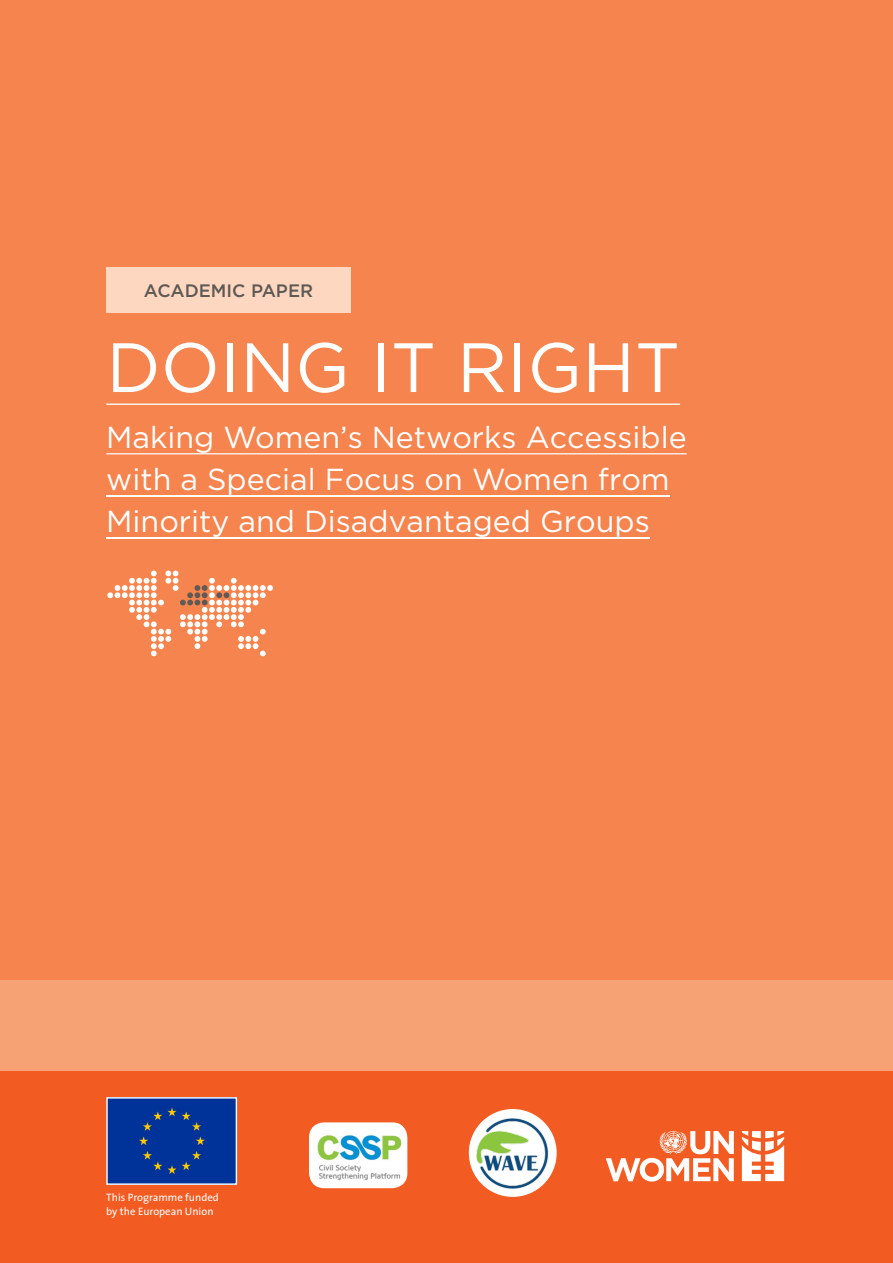
<style>
.page{position:relative;width:893px;height:1263px;background:#fff}
.page>*{position:absolute;margin:0;border:0;box-sizing:border-box;transform-origin:0 0}
.Technical_Publicatio{font:69.6px "Gotham";color:#fff}
.Technical_Publicatio-2{font:30.3px/42px "Gotham";color:#fff}
.Document_Type__In_ta{font:500 18px "Gotham";color:#5e5954}
._06_Location_and_Yea{font:10.8px/13.5px "The Sans";color:#fff}
</style>
<div class="page">
<div style="left:0;top:0;width:893px;height:1233px;background:#f5844e"></div>
<div style="left:0;top:1052px;width:893px;height:211px;background:#f25b21"></div>
<div style="left:0;top:980px;width:893px;height:90px;background:#f7a275"></div>
<div style="left:106px;top:267px;width:245px;height:45px;background:#fdd7c0"></div>
<svg style="left:107px;top:570px;width:166px;height:86px"></svg>
<img style="left:309px;top:1122px;width:98px;height:66px">
<div style="left:469px;top:1109px;width:88px;height:88px;background:#fff;border-radius:50%"></div>
<img style="left:474px;top:1115px;width:77px;height:79px">
<svg style="left:606px;top:1131px;width:128px;height:50px"></svg>
<svg style="left:742px;top:1131px;width:42px;height:50px"></svg>
<div style="left:108px;top:1099px;width:127px;height:84px;background:#039"></div>
<div style="left:106px;top:1097px;width:131px;height:88px;border:1px solid #fff"></div>
<hr style="left:106px;top:453px;width:581px;height:1px;background:#fff">
<hr style="left:106px;top:495px;width:564px;height:1px;background:#fff">
<hr style="left:106px;top:537px;width:544px;height:2px;background:#fff">
<hr style="left:106px;top:403px;width:574px;height:2px;background:#fff">
<p class="Document_Type__In_ta" style="left:144px;top:281px;width:171px">ACADEMIC PAPER</p>
<p class="Technical_Publicatio" style="left:106px;top:329px;width:575px">DOING IT RIGHT</p>
<p class="Technical_Publicatio-2" style="left:106px;top:416px;width:582px">Making Women’s Networks Accessible with a Special Focus on Women from<br>Minority and Disadvantaged Groups</p>
<p class="_06_Location_and_Yea" style="left:106px;top:1190px;width:114px">This Programme funded by the European Union</p>
</div>
